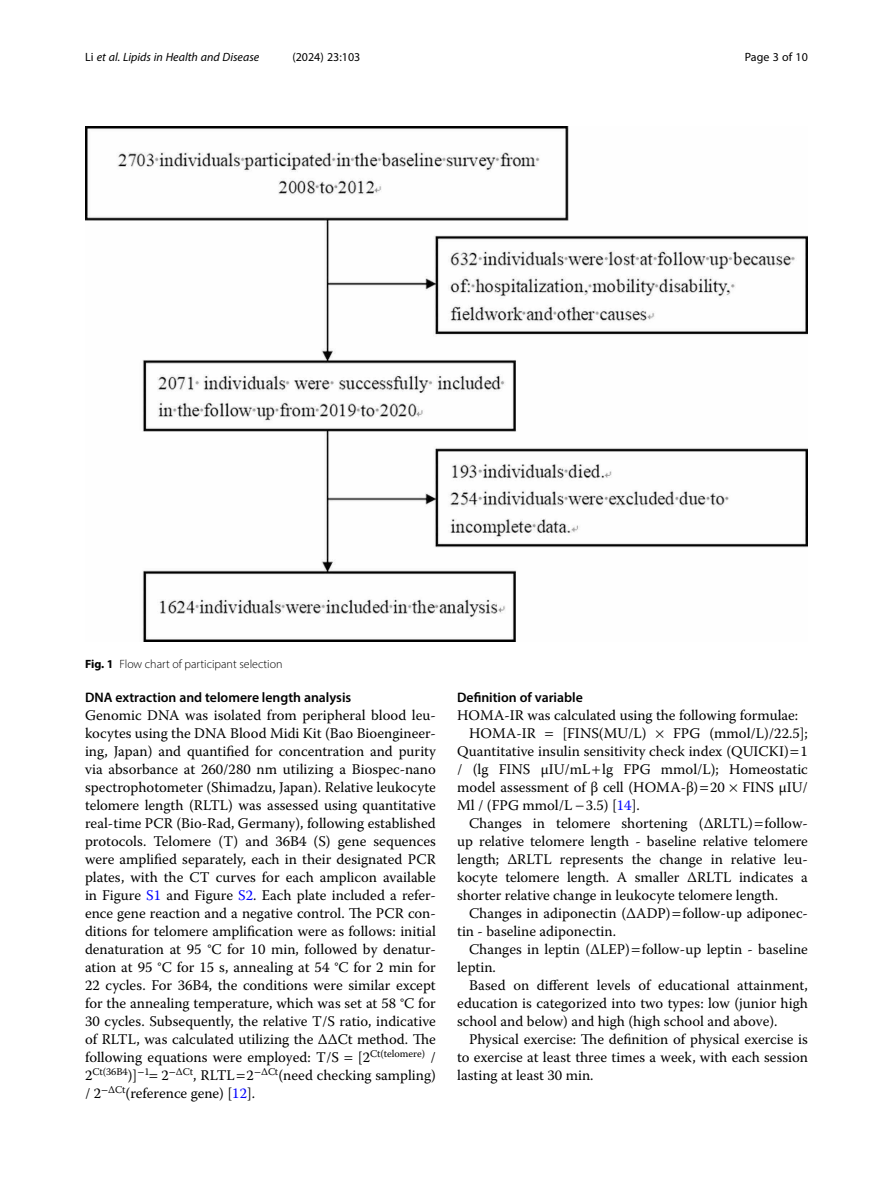
<style>
.page{position:relative;width:893px;height:1191px;background:#fff}
.page>*{position:absolute;margin:0;border:0;box-sizing:border-box;transform-origin:0 0}
.Body_Text{font:14.7px/18px "Warnock Pro";color:#000;text-align:justify}
.Body_Text_Indent{font:14.7px/18px "Warnock Pro";color:#000;text-align:justify}
.Head_2{font:600 13.8px "Myriad Pro";color:#000}
.Figure_Caption{font:300 12px "Myriad Pro";color:#000}
.t1{font:italic 12px "Myriad Pro";color:#000}
.t2{font:12px "Myriad Pro";color:#000}
.Body_Text-2{font:10.35px "Warnock Pro";letter-spacing:-.005em;color:#000}
.s1{font-style:normal}
.s2{font-weight:700}
.s3{color:#00f}
.s4{font-size:14.7px}
</style>
<div class="page">
<img style="left:85px;top:126px;width:723px;height:515px">
<p class="t1" style="left:85px;top:50px;width:176px"><span class="s1">Li</span> et al. Lipids in Health and Disease</p>
<p class="t2" style="left:292px;top:50px;width:70px">(2024) 23:103</p>
<p class="t2" style="left:745px;top:50px;width:65px">Page 3 of 10</p>
<p class="Figure_Caption" style="left:85px;top:657px;width:199px"><span class="s2">Fig. 1</span> Flow chart of participant selection</p>
<p class="Head_2" style="left:85px;top:689px;width:268px">DNA extraction and telomere length analysis</p>
<p class="Body_Text" style="left:85px;top:706px;width:352px">Genomic DNA was isolated from peripheral blood leu&shy;kocytes using the DNA Blood Midi Kit (Bao Bioengineer&shy;ing, Japan) and quantified for concentration and purity via absorbance at 260/280 nm utilizing a Biospec-nano spectrophotometer (Shimadzu, Japan). Relative leukocyte telomere length (RLTL) was assessed using quantitative real-time PCR (Bio-Rad, Germany), following established protocols. Telomere (T) and 36B4 (S) gene sequences were amplified separately, each in their designated PCR plates, with the CT curves for each amplicon available in Figure <span class="s3">S1</span> and Figure <span class="s3">S2</span>. Each plate included a refer&shy;ence gene reaction and a negative control. The PCR con&shy;ditions for telomere amplification were as follows: initial denaturation at 95 °C for 10 min, followed by denatur&shy;ation at 95 °C for 15 s, annealing at 54 °C for 2 min for 22 cycles. For 36B4, the conditions were similar except for the annealing temperature, which was set at 58 °C for 30 cycles. Subsequently, the relative T/S ratio, indicative of RLTL, was calculated utilizing the ΔΔCt method. The following equations were employed: T/S</p>
<p class="Body_Text-2" style="left:358px;top:1046px;width:79px"><span class="s4">[2</span>Ct(telomere) <span class="s4">/</span></p>
<p class="Body_Text" style="left:85px;top:1066px;width:352px">2<sup>Ct(36B4</sup>)]<sup>−</sup><sup>1</sup> 2<sup>−</sup><sup>ΔCt</sup>, RLTL 2<sup>−</sup><sup>ΔCt</sup>(need checking sampling) / 2<sup>−</sup><sup>ΔCt</sup>(reference gene) [<span class="s3">12</span>].</p>
<p class="Head_2" style="left:457px;top:689px;width:127px">Definition of variable</p>
<p class="Body_Text" style="left:457px;top:706px;width:343px">HOMA-IR was calculated using the following formulae:</p>
<p class="Body_Text_Indent" style="left:469px;top:724px;width:68px">HOMA-IR</p>
<p class="Body_Text_Indent" style="left:562px;top:724px;width:86px">[FINS(MU/L)</p>
<p class="Body_Text_Indent" style="left:457px;top:724px;width:352px;text-indent:216px">FPG (mmol/L)/22.5]; Quantitative insulin sensitivity check index (QUICKI) 1 / (lg FINS µIU/mL lg FPG mmol/L); Homeostatic model assessment of β cell (HOMA-β) 20 FINS µIU/ Ml / (FPG mmol/L −3.5) [<span class="s3">14</span>].</p>
<p class="Body_Text_Indent" style="left:457px;top:814px;width:352px;text-indent:12px">Changes in telomere shortening (ΔRLTL) follow&shy;up relative telomere length - baseline relative telomere length; ΔRLTL represents the change in relative leu&shy;kocyte telomere length. A smaller ΔRLTL indicates a shorter relative change in leukocyte telomere length.</p>
<p class="Body_Text_Indent" style="left:457px;top:904px;width:352px;text-indent:12px">Changes in adiponectin (ΔADP) follow-up adiponec&shy;tin - baseline adiponectin.</p>
<p class="Body_Text_Indent" style="left:457px;top:940px;width:352px;text-indent:12px">Changes in leptin (ΔLEP) follow-up leptin - baseline leptin.</p>
<p class="Body_Text_Indent" style="left:457px;top:976px;width:352px;text-indent:12px">Based on different levels of educational attainment, education is categorized into two types: low (junior high school and below) and high (high school and above).</p>
<p class="Body_Text_Indent" style="left:457px;top:1030px;width:352px;text-indent:12px">Physical exercise: The definition of physical exercise is to exercise at least three times a week, with each session lasting at least 30 min.</p>
</div>
